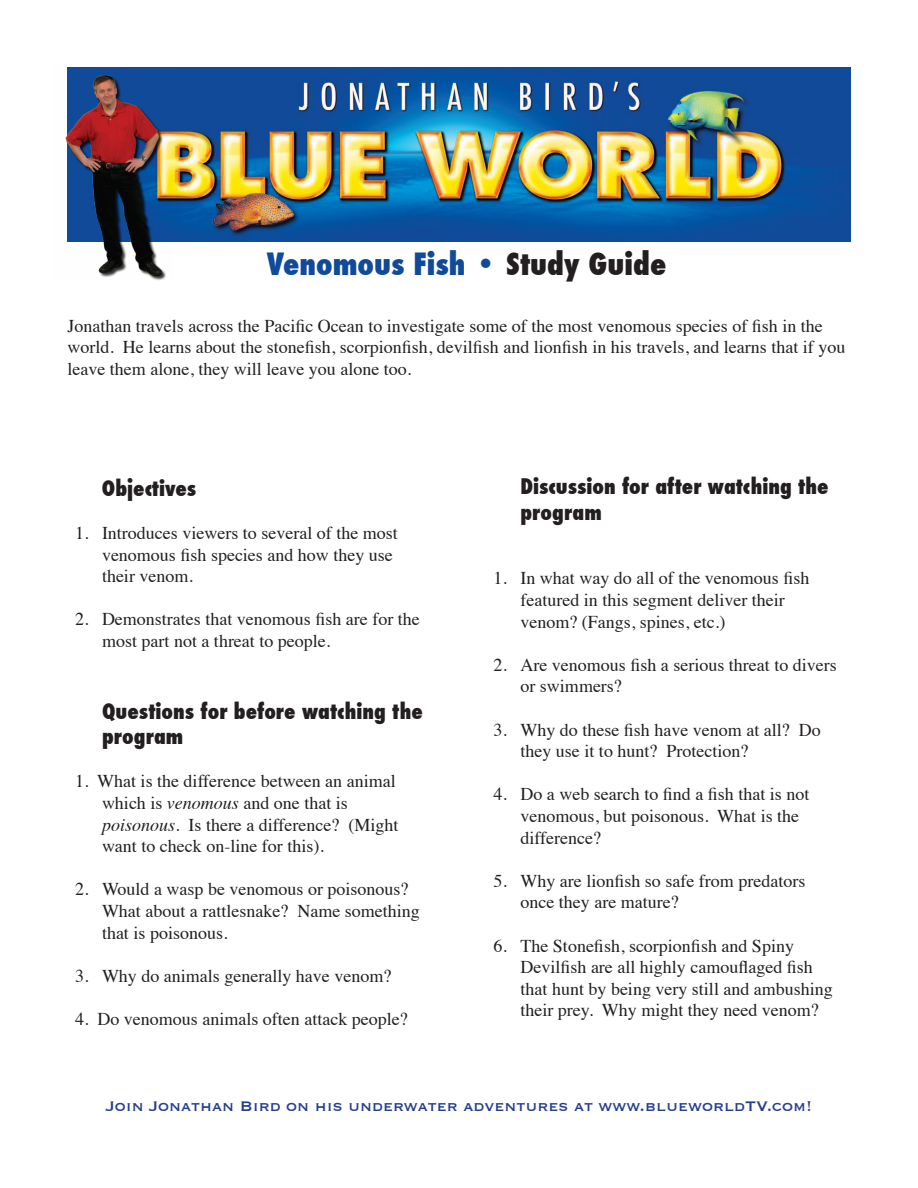
<style>
.page{position:relative;width:918px;height:1188px;background:#fff}
.page>*{position:absolute;margin:0;border:0;box-sizing:border-box;transform-origin:0 0}
.t1{font:800 condensed 30px "Futura";color:#114a99}
.t2{font:800 condensed 21px/25.2px "Futura";color:#231f20}
.t3{font:18px/21.6px "Times";color:#231f20}
.t4{font:18px "Copperplate";color:#253f8e}
.s1{color:#231f20}
.s2{font-style:italic}
</style>
<div class="page">
<img style="left:173px;top:68px;width:677px;height:174px">
<img style="left:65px;top:67px;width:108px;height:213px">
<h1 class="t1" style="left:267px;top:244px;width:401px">Venomous Fish • <span class="s1">Study Guide</span></h1>
<p class="t3" style="left:68px;top:313px;width:779px">Jonathan travels across the Pacific Ocean to investigate some of the most venomous species of fish in the world. He learns about the stonefish, scorpionfish, devilfish and lionfish in his travels, and learns that if you leave them alone, they will leave you alone too.</p>
<p class="t2" style="left:102px;top:476px;width:96px">Objectives</p>
<p class="t3" style="left:102px;top:521px;width:297px;text-indent:-27px">1. Introduces viewers to several of the most venomous fish species and how they use their venom.</p>
<p class="t3" style="left:102px;top:607px;width:319px;text-indent:-27px">2. Demonstrates that venomous fish are for the most part not a threat to people.</p>
<p class="t2" style="left:102px;top:699px;width:322px">Questions for before watching the program</p>
<p class="t3" style="left:102px;top:769px;width:298px;text-indent:-27px">1. What is the difference between an animal which is <span class="s2">venomous</span> and one that is <span class="s2">poisonous</span>. Is there a difference? (Might want to check on-line for this).</p>
<p class="t3" style="left:102px;top:877px;width:319px;text-indent:-27px">2. Would a wasp be venomous or poisonous?<br>What about a rattlesnake? Name something that is poisonous.</p>
<p class="t3" style="left:75px;top:963px;width:318px">3. Why do animals generally have venom?</p>
<p class="t3" style="left:75px;top:1007px;width:334px">4. Do venomous animals often attack people?</p>
<p class="t2" style="left:520px;top:474px;width:310px">Discussion for after watching the program</p>
<p class="t3" style="left:520px;top:566px;width:290px;text-indent:-27px">1. In what way do all of the venomous fish featured in this segment deliver their venom? (Fangs, spines, etc.)</p>
<p class="t3" style="left:520px;top:652px;width:318px;text-indent:-27px">2. Are venomous fish a serious threat to divers or swimmers?</p>
<p class="t3" style="left:520px;top:717px;width:302px;text-indent:-27px">3. Why do these fish have venom at all? Do they use it to hunt? Protection?</p>
<p class="t3" style="left:520px;top:782px;width:290px;text-indent:-27px">4. Do a web search to find a fish that is not venomous, but poisonous. What is the difference?</p>
<p class="t3" style="left:520px;top:868px;width:286px;text-indent:-27px">5. Why are lionfish so safe from predators once they are mature?</p>
<p class="t3" style="left:520px;top:933px;width:314px;text-indent:-27px">6. The Stonefish, scorpionfish and Spiny Devilfish are all highly camouflaged fish that hunt by being very still and ambushing their prey. Why might they need venom?</p>
<p class="t4" style="left:106px;top:1094px;width:708px">Join Jonathan Bird on his underwater adventures at www.blueworldTV.com!</p>
</div>
